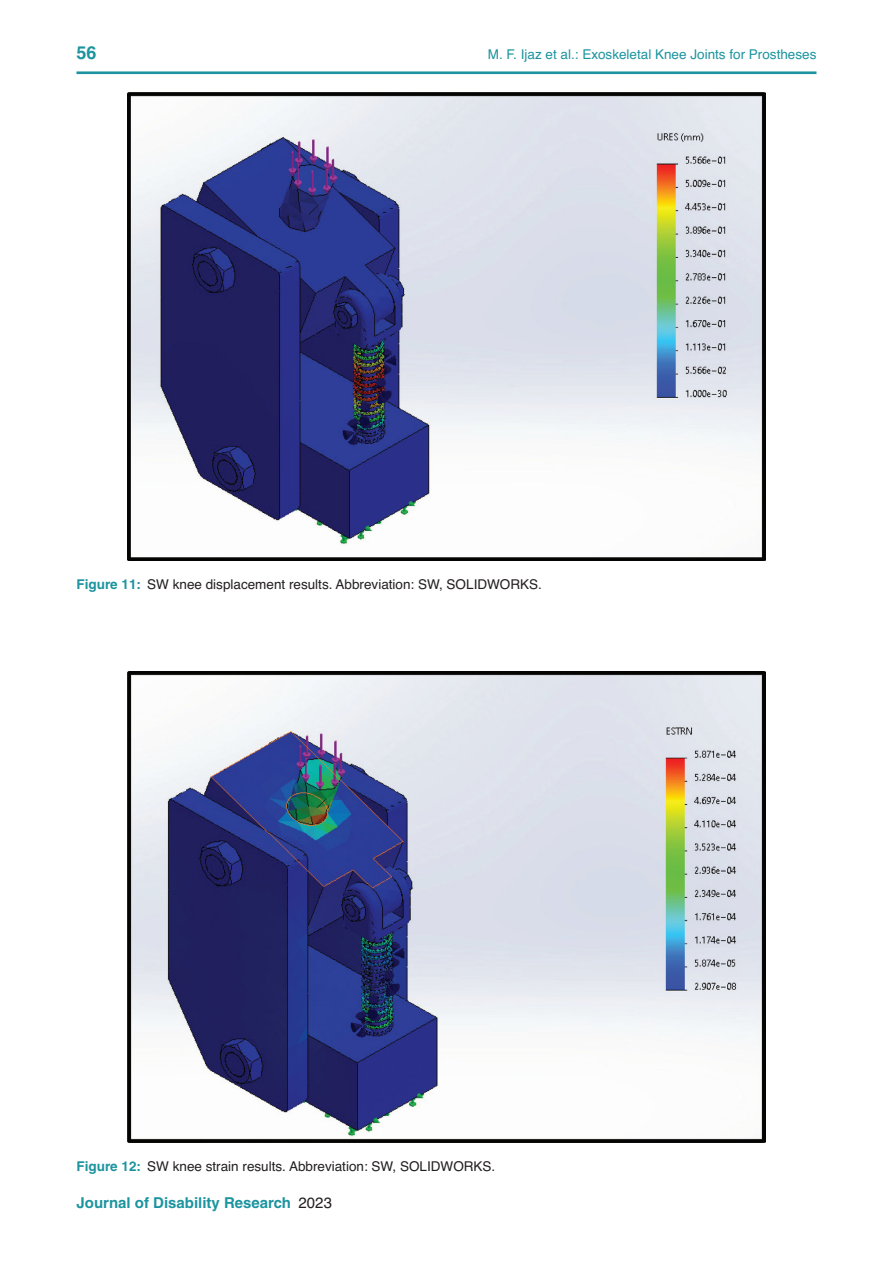
<style>
.page{position:relative;width:893px;height:1263px;background:#fff}
.page>*{position:absolute;margin:0;border:0;box-sizing:border-box;transform-origin:0 0}
.t1{font:700 18px "Helvetica";color:#1c949f}
.t2{font:700 15px "Helvetica";color:#1c949f}
.Figure_Caption{font:13.5px "Helvetica";color:#231f20}
.t3{font:13.5px "Helvetica";color:#1c949f}
.s1{font-weight:700;color:#1c949f}
.s2{font-weight:400;color:#231f20}
</style>
<div class="page">
<hr style="left:76px;top:71px;width:740px;height:3px;background:#1c949f">
<img style="left:128px;top:671px;width:637px;height:471px">
<img style="left:128px;top:92px;width:637px;height:468px">
<h1 class="t1" style="left:76px;top:42px;width:22px">56</h1>
<p class="t3" style="left:488px;top:46px;width:330px">M. F. Ijaz et al.: Exoskeletal Knee Joints for Prostheses</p>
<p class="Figure_Caption" style="left:76px;top:576px;width:467px"><span class="s1">Figure 11:</span> SW knee displacement results. Abbreviation: SW, SOLIDWORKS.</p>
<p class="Figure_Caption" style="left:76px;top:1157px;width:420px"><span class="s1">Figure 12:</span> SW knee strain results. Abbreviation: SW, SOLIDWORKS.</p>
<p class="t2" style="left:76px;top:1194px;width:257px">Journal of Disability Research <span class="s2">2023</span></p>
</div>
